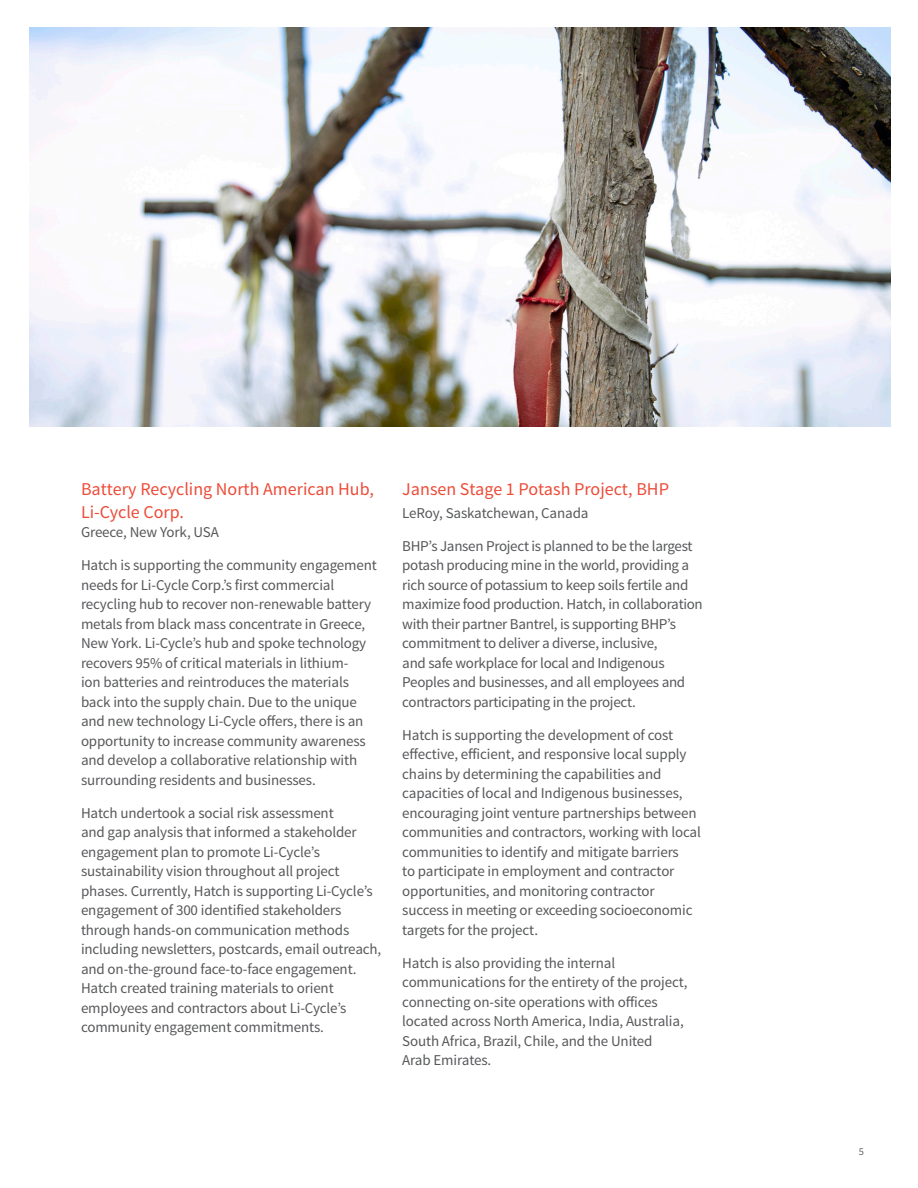
<style>
.page{position:relative;width:918px;height:1188px;background:#fff}
.page>*{position:absolute;margin:0;border:0;box-sizing:border-box;transform-origin:0 0}
.t1{font:18px/22.5px "Source Sans Pro";color:#ed4b38}
.t2{font:15px/19.5px "Source Sans Pro";letter-spacing:-.01em;color:#57585a}
.t3{font:10.5px "Source Sans Pro";color:#636366}
</style>
<div class="page">
<img style="left:30px;top:27px;width:861px;height:400px">
<p class="t1" style="left:81px;top:478px;width:295px">Battery Recycling North American Hub,<br>Li-Cycle Corp.</p>
<p class="t2" style="left:81px;top:523px;width:139px">Greece, New York, USA</p>
<p class="t2" style="left:81px;top:556px;width:297px">Hatch is supporting the community engagement needs for Li-Cycle Corp.’s first commercial recycling hub to recover non-renewable battery metals from black mass concentrate in Greece, New York. Li-Cycle’s hub and spoke technology recovers 95% of critical materials in lithium-<br>ion batteries and reintroduces the materials back into the supply chain. Due to the unique and new technology Li-Cycle offers, there is an opportunity to increase community awareness and develop a collaborative relationship with surrounding residents and businesses.</p>
<p class="t2" style="left:81px;top:803px;width:302px">Hatch undertook a social risk assessment<br>and gap analysis that informed a stakeholder engagement plan to promote Li-Cycle’s sustainability vision throughout all project phases. Currently, Hatch is supporting Li-Cycle’s engagement of 300 identified stakeholders through hands-on communication methods including newsletters, postcards, email outreach, and on-the-ground face-to-face engagement.<br>Hatch created training materials to orient employees and contractors about Li-Cycle’s community engagement commitments.</p>
<p class="t1" style="left:402px;top:478px;width:268px">Jansen Stage 1 Potash Project, BHP</p>
<p class="t2" style="left:402px;top:503px;width:188px">LeRoy, Saskatchewan, Canada</p>
<p class="t2" style="left:402px;top:536px;width:302px">BHP’s Jansen Project is planned to be the largest potash producing mine in the world, providing a rich source of potassium to keep soils fertile and maximize food production. Hatch, in collaboration with their partner Bantrel, is supporting BHP’s commitment to deliver a diverse, inclusive,<br>and safe workplace for local and Indigenous Peoples and businesses, and all employees and contractors participating in the project.</p>
<p class="t2" style="left:402px;top:725px;width:300px">Hatch is supporting the development of cost effective, efficient, and responsive local supply chains by determining the capabilities and capacities of local and Indigenous businesses, encouraging joint venture partnerships between communities and contractors, working with local communities to identify and mitigate barriers<br>to participate in employment and contractor opportunities, and monitoring contractor success in meeting or exceeding socioeconomic targets for the project.</p>
<p class="t2" style="left:402px;top:953px;width:287px">Hatch is also providing the internal communications for the entirety of the project, connecting on-site operations with offices located across North America, India, Australia, South Africa, Brazil, Chile, and the United<br>Arab Emirates.</p>
<p class="t3" style="left:859px;top:1145px;width:7px">5</p>
</div>
